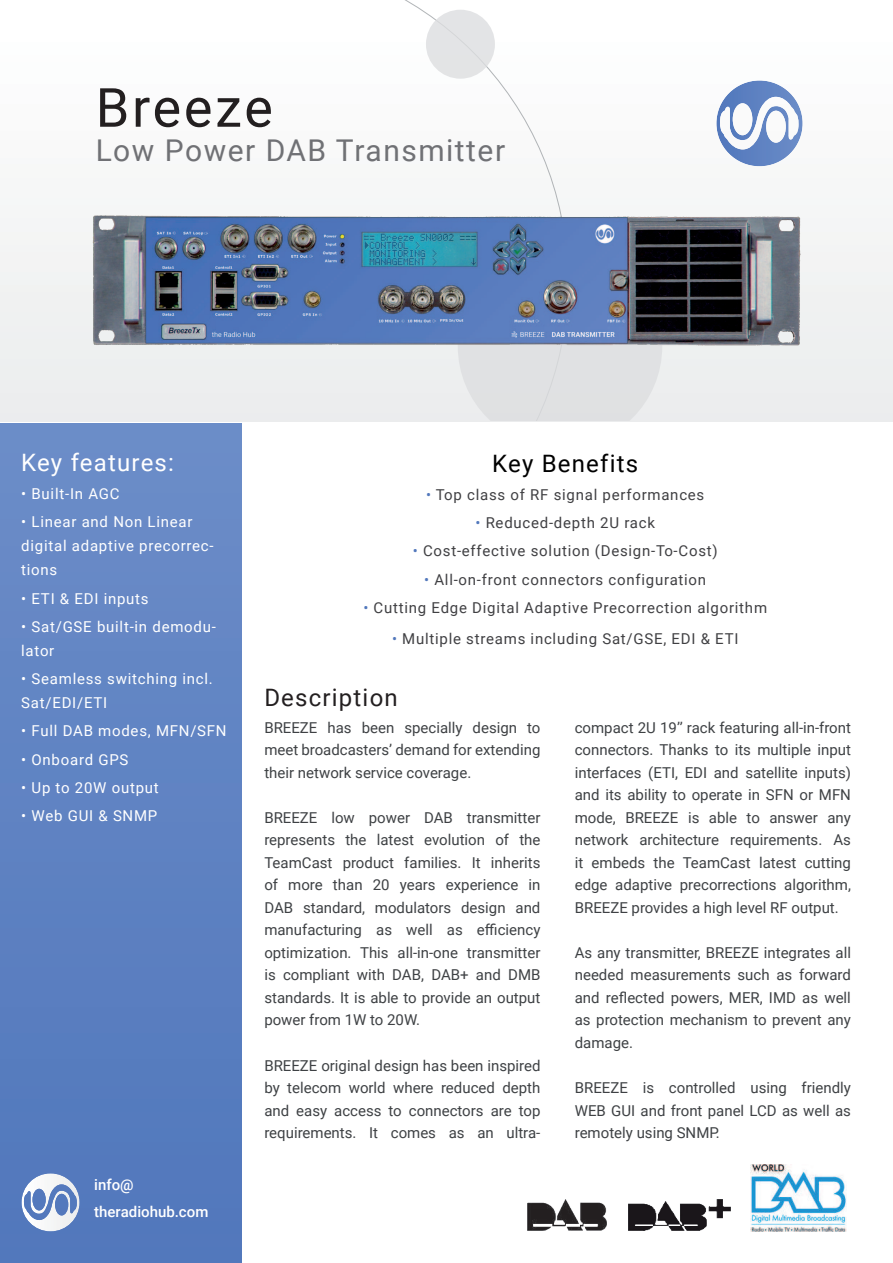
<style>
.page{position:relative;width:893px;height:1263px;background:#fff}
.page>*{position:absolute;margin:0;border:0;box-sizing:border-box;transform-origin:0 0}
.t1{font:54px "Roboto";letter-spacing:.05em;color:#231f20}
.t2{font:30px "Roboto";letter-spacing:.05em;color:#707175}
.t3{font:24px "Roboto";letter-spacing:.05em;color:#fff}
.t4{font:24px "Roboto";letter-spacing:.05em;color:#231f20}
.t5{font:24px "Roboto";letter-spacing:.05em;color:#000}
.t6{font:15px/22.5px "Roboto";color:#3e4144;text-align:justify}
.t7{font:15px "Roboto";letter-spacing:.05em;color:#404043}
.t8{font:15px/24px "Roboto";letter-spacing:.05em;color:#fff}
.t9{font:500 15px/27px "Roboto";color:#fff}
.s1{color:#5278bc}
</style>
<div class="page">
<img style="left:528px;top:1199px;width:78px;height:31px">
<img style="left:629px;top:1199px;width:102px;height:31px">
<img style="left:751px;top:1165px;width:96px;height:66px">
<div style="left:0;top:423px;width:241px;height:840px;background:#5f82c2"></div>
<svg style="left:21px;top:1173px;width:59px;height:58px"></svg>
<div style="left:0;top:0;width:893px;height:421px;background:#f7f8f7"></div>
<svg style="left:97px;top:0;width:464px;height:421px"></svg>
<svg style="left:458px;top:348px;width:204px;height:73px;background:#e1e2e3"></svg>
<div style="left:426px;top:10px;width:69px;height:69px;background:#dddee0;border-radius:50%"></div>
<img style="left:92px;top:213px;width:709px;height:135px">
<svg style="left:716px;top:80px;width:87px;height:86px"></svg>
<h1 class="t1" style="left:96px;top:83px;width:179px">Breeze</h1>
<h2 class="t2" style="left:96px;top:137px;width:411px">Low Power DAB Transmitter</h2>
<h3 class="t3" style="left:21px;top:452px;width:154px">Key features:</h3>
<p class="t8" style="left:21px;top:483px;width:100px">• Built-In AGC</p>
<p class="t8" style="left:21px;top:511px;width:194px">• Linear and Non Linear digital adaptive precorrec&shy;tions</p>
<p class="t8" style="left:21px;top:587px;width:129px">• ETI &amp; EDI inputs</p>
<p class="t8" style="left:21px;top:616px;width:196px">• Sat/GSE built-in demodu&shy;lator</p>
<p class="t8" style="left:21px;top:668px;width:193px">• Seamless switching incl.<br>Sat/EDI/ETI</p>
<p class="t8" style="left:21px;top:720px;width:207px">• Full DAB modes, MFN/SFN</p>
<p class="t8" style="left:21px;top:748px;width:109px">• Onboard GPS</p>
<p class="t8" style="left:21px;top:777px;width:139px">• Up to 20W output</p>
<p class="t8" style="left:21px;top:805px;width:138px">• Web GUI &amp; SNMP</p>
<p class="t9" style="left:94px;top:1172px;width:116px">info@ theradiohub.com</p>
<h3 class="t5" style="left:492px;top:452px;width:147px">Key Benefits</h3>
<p class="t7" style="left:426px;top:488px;width:280px"><span class="s1">•</span> Top class of RF signal performances</p>
<p class="t7" style="left:475px;top:516px;width:181px"><span class="s1">•</span> Reduced-depth 2U rack</p>
<p class="t7" style="left:413px;top:544px;width:306px"><span class="s1">•</span> Cost-effective solution (Design-To-Cost)</p>
<p class="t7" style="left:424px;top:572px;width:284px"><span class="s1">•</span> All-on-front connectors configuration</p>
<p class="t7" style="left:363px;top:601px;width:405px"><span class="s1">•</span> Cutting Edge Digital Adaptive Precorrection algorithm</p>
<p class="t7" style="left:392px;top:632px;width:348px"><span class="s1">•</span> Multiple streams including Sat/GSE, EDI &amp; ETI</p>
<h3 class="t4" style="left:264px;top:687px;width:135px">Description</h3>
<p class="t6" style="left:264px;top:717px;width:278px">BREEZE has been specially design to meet broadcasters’ demand for extending their network service coverage.</p>
<p class="t6" style="left:264px;top:807px;width:278px">BREEZE low power DAB transmitter represents the latest evolution of the TeamCast product families. It inherits of more than 20 years experience in DAB standard, modulators design and manufacturing as well as eiciency optimization. This all-in-one transmitter is compliant with DAB, DAB+ and DMB standards. It is able to provide an output power from 1W to 20W.</p>
<p class="t6" style="left:264px;top:1055px;width:278px">BREEZE original design has been inspired by telecom world where reduced depth and easy access to connectors are top requirements. It comes as an ultra-</p>
<p class="t6" style="left:575px;top:717px;width:278px">compact 2U 19’’ rack featuring all-in-front connectors. Thanks to its multiple input interfaces (ETI, EDI and satellite inputs) and its ability to operate in SFN or MFN mode, BREEZE is able to answer any network architecture requirements. As it embeds the TeamCast latest cutting edge adaptive precorrections algorithm, BREEZE provides a high level RF output.</p>
<p class="t6" style="left:575px;top:942px;width:278px">As any transmitter, BREEZE integrates all needed measurements such as forward and relected powers, MER, IMD as well as protection mechanism to prevent any damage.</p>
<p class="t6" style="left:575px;top:1077px;width:278px">BREEZE is controlled using friendly WEB GUI and front panel LCD as well as remotely using SNMP.</p>
</div>
